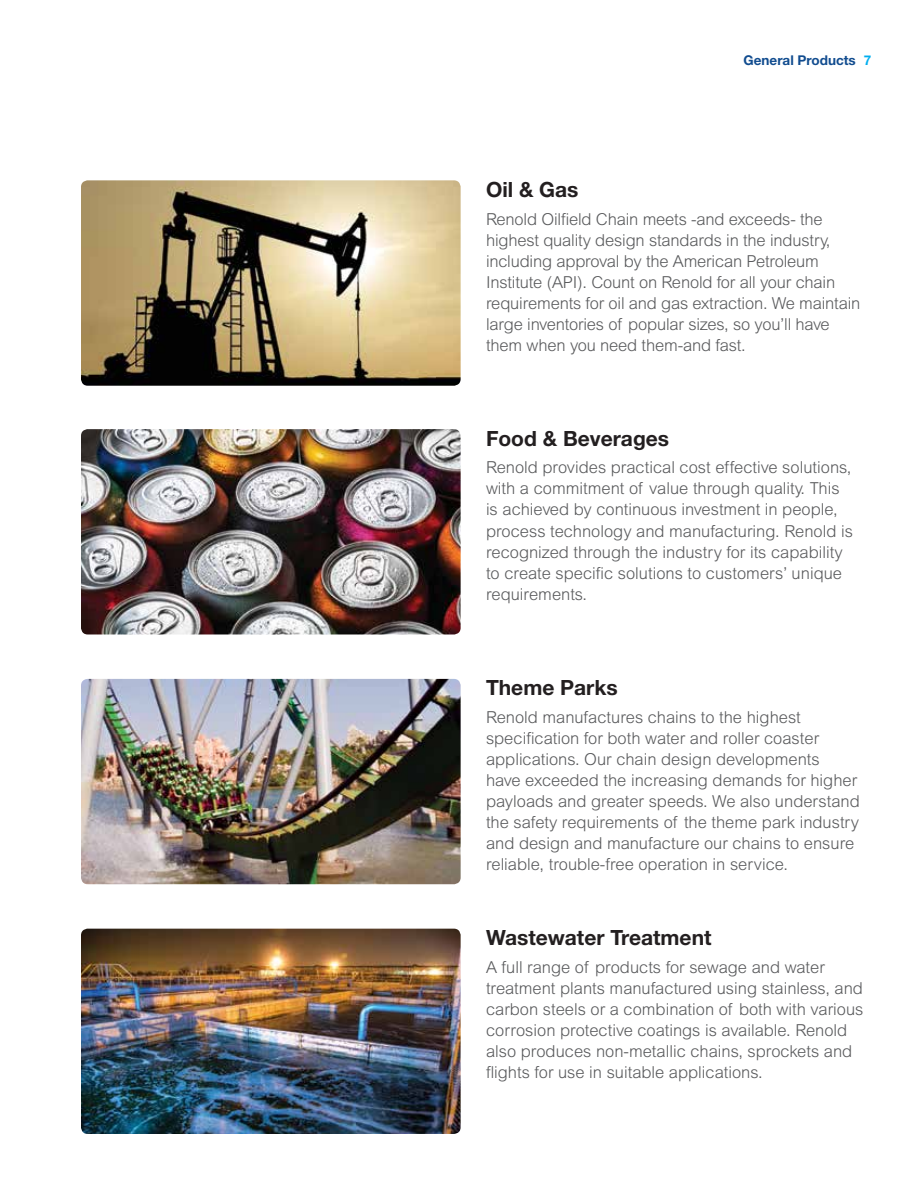
<style>
.page{position:relative;width:918px;height:1188px;background:#fff}
.page>*{position:absolute;margin:0;border:0;box-sizing:border-box;transform-origin:0 0}
.t1{font:700 21px "Helvetica Neue";color:#231f20}
.t2{font:300 16.5px/21px "Arial";color:#58595b}
.t3{font:700 13.5px "Helvetica Neue";color:#114c8f}
.s1{color:#00aeef}
</style>
<div class="page">
<img style="left:81px;top:429px;width:380px;height:205px">
<img style="left:81px;top:180px;width:380px;height:206px">
<img style="left:81px;top:679px;width:380px;height:205px">
<img style="left:81px;top:929px;width:380px;height:205px">
<p class="t3" style="left:744px;top:51px;width:129px">General Products <span class="s1">7</span></p>
<p class="t1" style="left:486px;top:176px;width:94px">Oil &amp; Gas</p>
<p class="t2" style="left:486px;top:208px;width:376px">Renold Oilfield Chain meets -and exceeds- the highest quality design standards in the industry, including approval by the American Petroleum Institute (API). Count on Renold for all your chain requirements for oil and gas extraction. We maintain large inventories of popular sizes, so you’ll have them when you need them-and fast.</p>
<p class="t1" style="left:486px;top:425px;width:185px">Food &amp; Beverages</p>
<p class="t2" style="left:486px;top:457px;width:368px">Renold provides practical cost effective solutions, with a commitment of value through quality. This is achieved by continuous investment in people, process technology and manufacturing. Renold is recognized through the industry for its capability to create specific solutions to customers’ unique requirements.</p>
<p class="t1" style="left:486px;top:675px;width:133px">Theme Parks</p>
<p class="t2" style="left:486px;top:707px;width:375px">Renold manufactures chains to the highest specification for both water and roller coaster applications. Our chain design developments<br>have exceeded the increasing demands for higher payloads and greater speeds. We also understand the safety requirements of the theme park industry and design and manufacture our chains to ensure reliable, trouble-free operation in service.</p>
<p class="t1" style="left:486px;top:925px;width:227px">Wastewater Treatment</p>
<p class="t2" style="left:486px;top:956px;width:379px">A full range of products for sewage and water treatment plants manufactured using stainless, and carbon steels or a combination of both with various corrosion protective coatings is available. Renold also produces non-metallic chains, sprockets and flights for use in suitable applications.</p>
</div>
